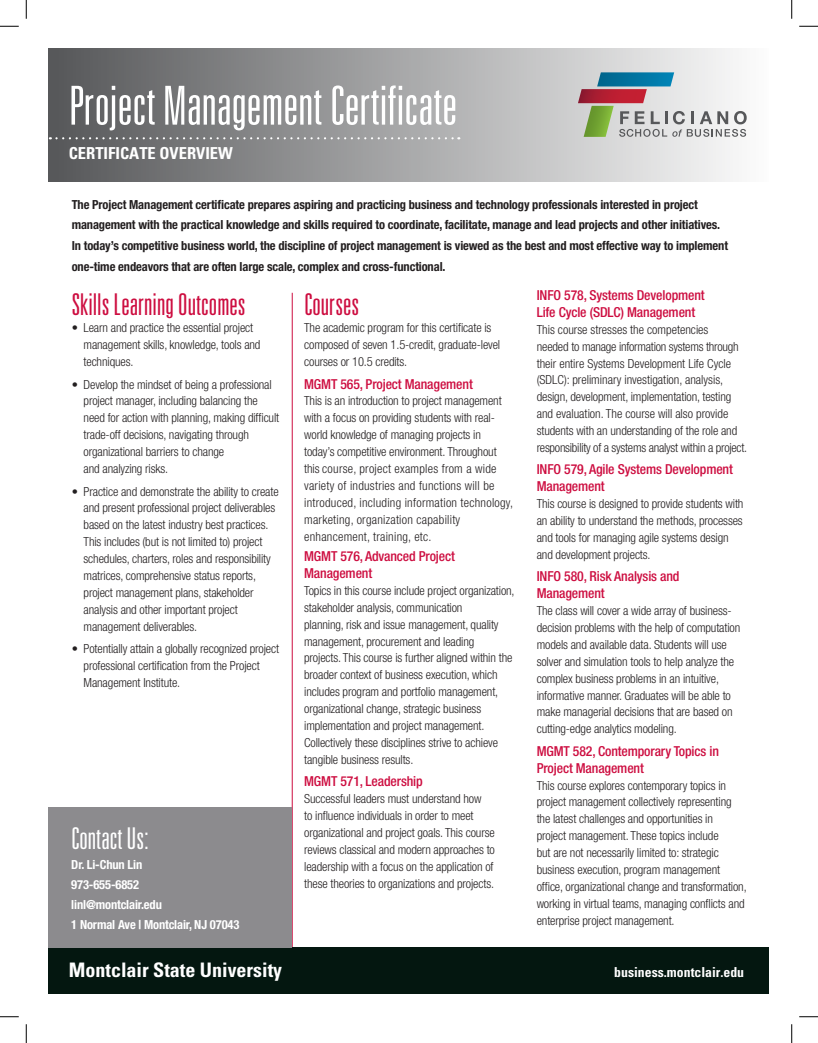
<style>
.page{position:relative;width:818px;height:1043px;background:#fff}
.page>*{position:absolute;margin:0;border:0;box-sizing:border-box;transform-origin:0 0}
.t1{font:300 ultra-condensed 53.75px "Univers";color:#fff}
.t2{font:300 ultra-condensed 30px "Univers";color:#cd0d40}
.t3{font:300 ultra-condensed 30px "Univers";color:#fff}
.t4{font:700 condensed 20px "Univers";color:#fff}
.t5{font:700 condensed 16.5px "Univers";color:#fff}
.t6{font:500 condensed 13.75px/16.9px "Helvetica Neue";letter-spacing:-.01em;color:#cd0d40}
.t7{font:700 condensed 13.75px "Univers";color:#fff}
.t8{font:300 condensed 12.5px/16.9px "Helvetica Neue";letter-spacing:-.01em;color:#231f20}
.t9{font:700 condensed 12.5px/20.9px "Helvetica Neue";letter-spacing:-.01em;color:#231f20}
.t10{font:300 condensed 12.5px/16.9px "Helvetica Neue";letter-spacing:.02em;color:#231f20}
.t11{font:700 condensed 12.5px "Helvetica Neue";letter-spacing:-.01em;color:#fff}
</style>
<div class="page">
<div style="left:49px;top:49px;width:720px;height:133px;background:linear-gradient(to right,#565759,#fcfcfc)"></div>
<svg style="left:578px;top:72px;width:168px;height:65px"></svg>
<hr style="left:292px;top:293px;width:1px;height:654px;background:#cd0d40">
<div style="left:49px;top:947px;width:720px;height:47px;background:#041710"></div>
<svg style="left:50px;top:137px;width:409px;height:2px"></svg>
<div style="left:49px;top:807px;width:243px;height:140px;background:#8c8b8e"></div>
<svg style="left:0;top:25px;width:19px;height:2px"></svg>
<svg style="left:799px;top:25px;width:19px;height:2px"></svg>
<svg style="left:0;top:1016px;width:19px;height:1px"></svg>
<svg style="left:799px;top:1016px;width:19px;height:1px"></svg>
<svg style="left:25px;top:0;width:2px;height:19px"></svg>
<svg style="left:25px;top:1024px;width:2px;height:18px"></svg>
<svg style="left:791px;top:0;width:1px;height:19px"></svg>
<svg style="left:791px;top:1024px;width:1px;height:18px"></svg>
<p class="t1" style="left:69px;top:78px;width:390px">Project Management Certificate</p>
<p class="t5" style="left:69px;top:143px;width:166px">CERTIFICATE OVERVIEW</p>
<p class="t9" style="left:72px;top:193px;width:657px">The Project Management certificate prepares aspiring and practicing business and technology professionals interested in project management with the practical knowledge and skills required to coordinate, facilitate, manage and lead projects and other initiatives.<br>In today’s competitive business world, the discipline of project management is viewed as the best and most effective way to implement one-time endeavors that are often large scale, complex and cross-functional.</p>
<p class="t2" style="left:72px;top:289px;width:175px">Skills Learning Outcomes</p>
<p class="t8" style="left:84px;top:319px;width:178px;text-indent:-12px">• Learn and practice the essential project management skills, knowledge, tools and techniques.</p>
<p class="t8" style="left:84px;top:375px;width:197px;text-indent:-12px">• Develop the mindset of being a professional project manager, including balancing the need for action with planning, making difficult trade-off decisions, navigating through organizational barriers to change<br>and analyzing risks.</p>
<p class="t8" style="left:84px;top:482px;width:197px;text-indent:-12px">• Practice and demonstrate the ability to create and present professional project deliverables based on the latest industry best practices.<br>This includes (but is not limited to) project schedules, charters, roles and responsibility matrices, comprehensive status reports, project management plans, stakeholder analysis and other important project management deliverables.</p>
<p class="t8" style="left:84px;top:640px;width:197px;text-indent:-12px">• Potentially attain a globally recognized project professional certification from the Project<br>Management Institute.</p>
<p class="t6" style="left:536px;top:286px;width:169px">INFO 578, Systems Development<br>Life Cycle (SDLC) Management</p>
<p class="t8" style="left:536px;top:321px;width:212px">This course stresses the competencies<br>needed to manage information systems through their entire Systems Development Life Cycle (SDLC): preliminary investigation, analysis, design, development, implementation, testing and evaluation. The course will also provide students with an understanding of the role and responsibility of a systems analyst within a project.</p>
<p class="t6" style="left:536px;top:461px;width:198px">INFO 579, Agile Systems Development<br>Management</p>
<p class="t8" style="left:536px;top:495px;width:208px">This course is designed to provide students with an ability to understand the methods, processes and tools for managing agile systems design and development projects.</p>
<p class="t6" style="left:536px;top:568px;width:144px">INFO 580, Risk Analysis and<br>Management</p>
<p class="t8" style="left:536px;top:602px;width:205px">The class will cover a wide array of business&shy;decision problems with the help of computation models and available data. Students will use solver and simulation tools to help analyze the complex business problems in an intuitive, informative manner. Graduates will be able to make managerial decisions that are based on cutting-edge analytics modeling.</p>
<p class="t6" style="left:536px;top:742px;width:184px">MGMT 582, Contemporary Topics in<br>Project Management</p>
<p class="t8" style="left:536px;top:776px;width:211px">This course explores contemporary topics in project management collectively representing the latest challenges and opportunities in<br>project management. These topics include<br>but are not necessarily limited to: strategic business execution, program management office, organizational change and transformation, working in virtual teams, managing conflicts and enterprise project management.</p>
<p class="t2" style="left:304px;top:289px;width:57px">Courses</p>
<p class="t8" style="left:304px;top:319px;width:197px">The academic program for this certificate is composed of seven 1.5-credit, graduate-level courses or 10.5 credits.</p>
<p class="t6" style="left:304px;top:375px;width:170px">MGMT 565, Project Management</p>
<p class="t10" style="left:304px;top:392px;width:210px">This is an introduction to project management with a focus on providing students with real&shy;world knowledge of managing projects in today’s competitive environment. Throughout this course, project examples from a wide variety of industries and functions will be introduced, including information technology, marketing, organization capability enhancement, training, etc.</p>
<p class="t6" style="left:304px;top:547px;width:152px">MGMT 576, Advanced Project<br>Management</p>
<p class="t8" style="left:304px;top:582px;width:212px">Topics in this course include project organization, stakeholder analysis, communication<br>planning, risk and issue management, quality management, procurement and leading<br>projects. This course is further aligned within the broader context of business execution, which includes program and portfolio management, organizational change, strategic business implementation and project management.<br>Collectively these disciplines strive to achieve tangible business results.</p>
<p class="t6" style="left:304px;top:772px;width:120px">MGMT 571, Leadership</p>
<p class="t8" style="left:304px;top:790px;width:192px">Successful leaders must understand how<br>to influence individuals in order to meet organizational and project goals. This course reviews classical and modern approaches to leadership with a focus on the application of these theories to organizations and projects.</p>
<p class="t3" style="left:71px;top:823px;width:79px">Contact Us:</p>
<p class="t11" style="left:71px;top:857px;width:73px">Dr. Li-Chun Lin</p>
<p class="t11" style="left:71px;top:877px;width:69px">973-655-6852</p>
<p class="t11" style="left:71px;top:897px;width:92px">linl@montclair.edu</p>
<p class="t11" style="left:71px;top:917px;width:170px">1 Normal Ave | Montclair, NJ 07043</p>
<p class="t4" style="left:69px;top:957px;width:215px">Montclair State University</p>
<p class="t7" style="left:614px;top:963px;width:131px">business.montclair.edu</p>
</div>
